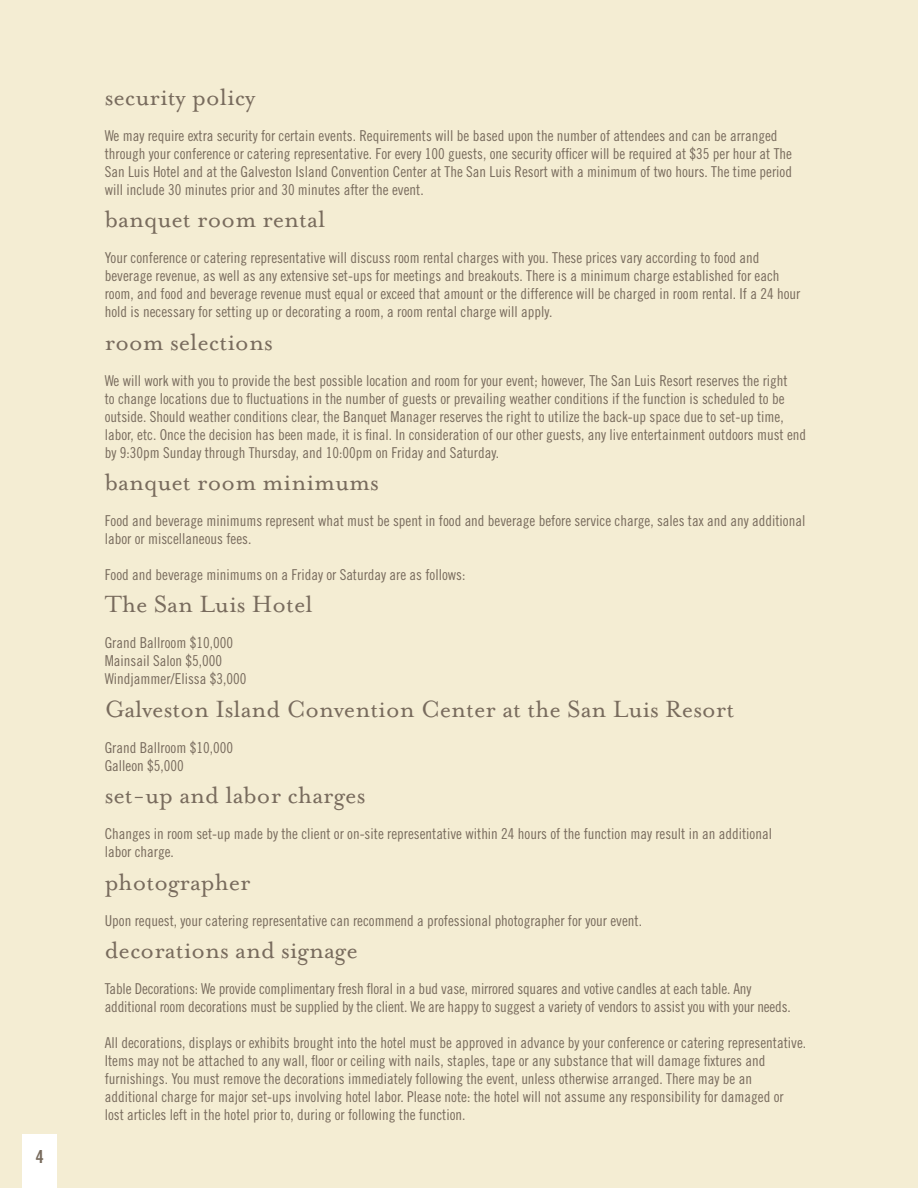
<style>
.page{position:relative;width:918px;height:1188px;background:#f4edd3}
.page>*{position:absolute;margin:0;border:0;box-sizing:border-box;transform-origin:0 0}
.t1{font:27px "Mrs Eaves Roman";color:#786b5d}
.t2{font:18px "Trade Gothic Bold Cond Twenty";color:#786b5d}
.t3{font:15px/18px "Trade Gothic Cond Eighteen";color:#786b5d}
</style>
<div class="page">
<div style="left:23px;top:1134px;width:34px;height:54px;background:#fff"></div>
<p class="t2" style="left:36px;top:1146px;width:9px">4</p>
<h1 class="t1" style="left:105px;top:82px;width:152px">security policy</h1>
<p class="t3" style="left:105px;top:126px;width:689px">We may require extra security for certain events. Requirements will be based upon the number of attendees and can be arranged through your conference or catering representative. For every 100 guests, one security officer will be required at $35 per hour at The San Luis Hotel and at the Galveston Island Convention Center at The San Luis Resort with a minimum of two hours. The time period will include 30 minutes prior and 30 minutes after the event.</p>
<h1 class="t1" style="left:105px;top:204px;width:222px">banquet room rental</h1>
<p class="t3" style="left:105px;top:249px;width:697px">Your conference or catering representative will discuss room rental charges with you. These prices vary according to food and beverage revenue, as well as any extensive set-ups for meetings and breakouts. There is a minimum charge established for each room, and food and beverage revenue must equal or exceed that amount or the difference will be charged in room rental. If a 24 hour hold is necessary for setting up or decorating a room, a room rental charge will apply.</p>
<h1 class="t1" style="left:105px;top:327px;width:169px">room selections</h1>
<p class="t3" style="left:105px;top:371px;width:703px">We will work with you to provide the best possible location and room for your event; however, The San Luis Resort reserves the right<br>to change locations due to fluctuations in the number of guests or prevailing weather conditions if the function is scheduled to be outside. Should weather conditions clear, the Banquet Manager reserves the right to utilize the back-up space due to set-up time, labor, etc. Once the decision has been made, it is final. In consideration of our other guests, any live entertainment outdoors must end by 9:30pm Sunday through Thursday, and 10:00pm on Friday and Saturday.</p>
<h1 class="t1" style="left:105px;top:467px;width:276px">banquet room minimums</h1>
<p class="t3" style="left:105px;top:511px;width:702px">Food and beverage minimums represent what must be spent in food and beverage before service charge, sales tax and any additional labor or miscellaneous fees.</p>
<p class="t3" style="left:105px;top:565px;width:362px">Food and beverage minimums on a Friday or Saturday are as follows:</p>
<h1 class="t1" style="left:105px;top:590px;width:210px">The San Luis Hotel</h1>
<p class="t3" style="left:105px;top:634px;width:143px">Grand Ballroom $10,000<br>Mainsail Salon $5,000<br>Windjammer/Elissa $3,000</p>
<h1 class="t1" style="left:105px;top:694px;width:631px">Galveston Island Convention Center at the San Luis Resort</h1>
<p class="t3" style="left:105px;top:738px;width:130px">Grand Ballroom $10,000<br>Galleon $5,000</p>
<h1 class="t1" style="left:105px;top:780px;width:262px">set-up and labor charges</h1>
<p class="t3" style="left:105px;top:825px;width:669px">Changes in room set-up made by the client or on-site representative within 24 hours of the function may result in an additional labor charge.</p>
<h1 class="t1" style="left:105px;top:867px;width:148px">photographer</h1>
<p class="t3" style="left:105px;top:911px;width:539px">Upon request, your catering representative can recommend a professional photographer for your event.</p>
<h1 class="t1" style="left:105px;top:935px;width:254px">decorations and signage</h1>
<p class="t3" style="left:105px;top:979px;width:688px">Table Decorations: We provide complimentary fresh floral in a bud vase, mirrored squares and votive candles at each table. Any additional room decorations must be supplied by the client. We are happy to suggest a variety of vendors to assist you with your needs.</p>
<p class="t3" style="left:105px;top:1033px;width:703px">All decorations, displays or exhibits brought into the hotel must be approved in advance by your conference or catering representative.<br>Items may not be attached to any wall, floor or ceiling with nails, staples, tape or any substance that will damage fixtures and furnishings. You must remove the decorations immediately following the event, unless otherwise arranged. There may be an additional charge for major set-ups involving hotel labor. Please note: the hotel will not assume any responsibility for damaged or lost articles left in the hotel prior to, during or following the function.</p>
</div>
